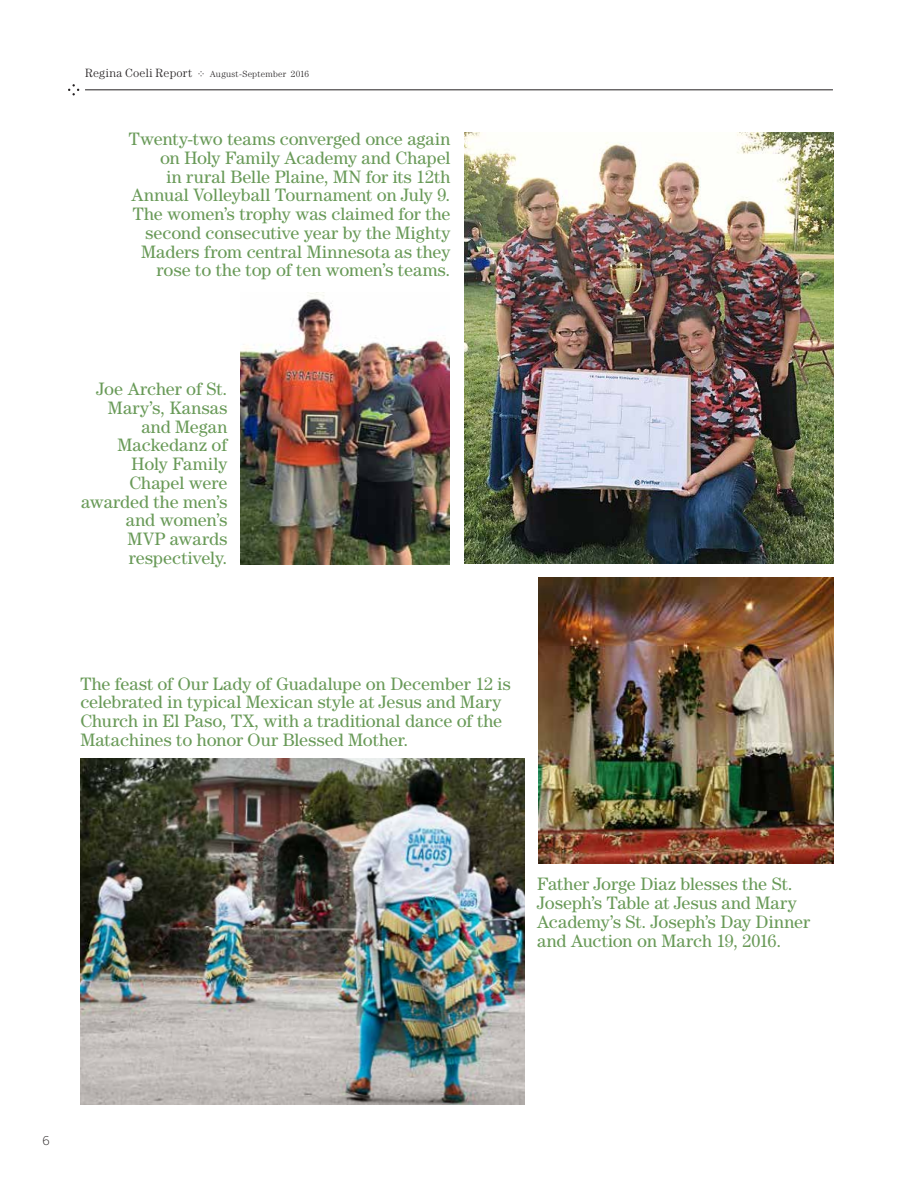
<style>
.page{position:relative;width:918px;height:1188px;background:#fff}
.page>*{position:absolute;margin:0;border:0;box-sizing:border-box;transform-origin:0 0}
.t1{font:18px/18.8px "Century Std";color:#699a58;text-align:right}
.t2{font:300 12px "Century Std";letter-spacing:.02em;color:#231f20}
.t3{font:300 12px "Benton Sans";color:#231f20}
.t4{font:300 9px "Century Std";letter-spacing:.025em;color:#231f20}
</style>
<div class="page">
<img style="left:80px;top:759px;width:445px;height:345px">
<img style="left:240px;top:292px;width:209px;height:272px">
<img style="left:464px;top:133px;width:369px;height:431px">
<img style="left:538px;top:577px;width:295px;height:287px">
<svg style="left:198px;top:71px;width:6px;height:5px"></svg>
<hr style="left:85px;top:90px;width:748px;height:1px;background:#231f20">
<svg style="left:68px;top:84px;width:11px;height:11px"></svg>
<p class="t2" style="left:85px;top:66px;width:109px">Regina Coeli Report</p>
<p class="t4" style="left:210px;top:69px;width:101px">August-September 2016</p>
<p class="t1" style="left:129px;top:129px;width:323px">Twenty-two teams converged once again on Holy Family Academy and Chapel<br>in rural Belle Plaine, MN for its 12th Annual Volleyball Tournament on July 9.<br>The women’s trophy was claimed for the second consecutive year by the Mighty Maders from central Minnesota as they rose to the top of ten women’s teams.</p>
<p class="t1" style="left:81px;top:379px;width:148px">Joe Archer of St.<br>Mary’s, Kansas and Megan<br>Mackedanz of<br>Holy Family<br>Chapel were awarded the men’s and women’s<br>MVP awards respectively.</p>
<p class="t1" style="left:80px;top:674px;width:432px;text-align:left">The feast of Our Lady of Guadalupe on December 12 is celebrated in typical Mexican style at Jesus and Mary Church in El Paso, TX, with a traditional dance of the Matachines to honor Our Blessed Mother.</p>
<p class="t1" style="left:537px;top:875px;width:274px;text-align:left">Father Jorge Diaz blesses the St.<br>Joseph’s Table at Jesus and Mary<br>Academy’s St. Joseph’s Day Dinner and Auction on March 19, 2016.</p>
<p class="t3" style="left:43px;top:1134px;width:9px">6</p>
</div>
